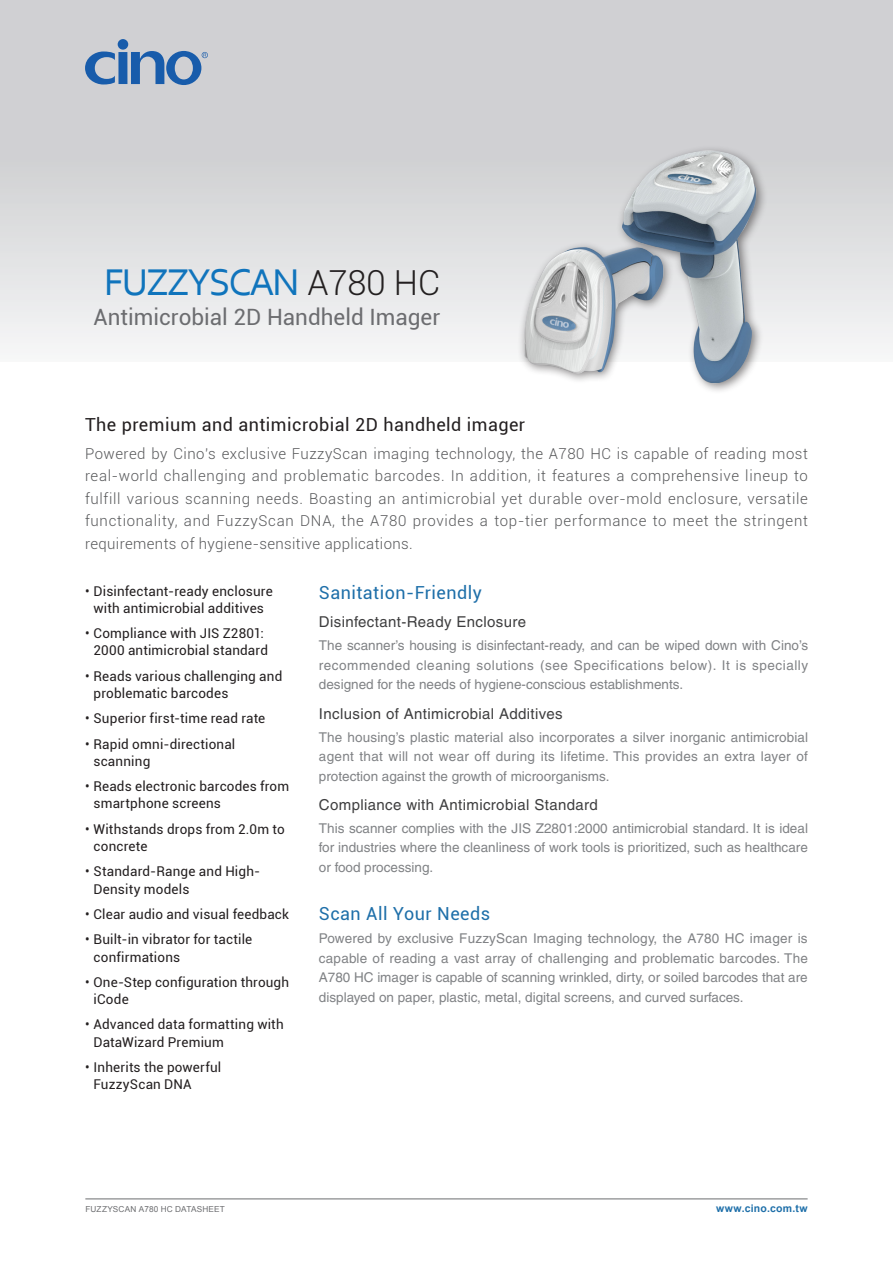
<style>
.page{position:relative;width:893px;height:1263px;background:#fff}
.page>*{position:absolute;margin:0;border:0;box-sizing:border-box;transform-origin:0 0}
.t1{font:39px "Corbel";letter-spacing:-.05em;color:#1074bc}
.t2{font:22.5px "Roboto";color:#6c6d70}
.內文_大標{font:18px "Roboto";letter-spacing:.025em;color:#231f20}
.內文大標-藍{font:18px "Roboto";letter-spacing:.025em;color:#1e6fa9}
.主標-內{font:300 15px/22.5px "Roboto";letter-spacing:.025em;color:#57585a;text-align:justify}
.內文中標{font:15px "Helvetica";letter-spacing:.025em;color:#3e3e3f}
.內文字{font:13.5px/19.5px "Helvetica";color:#808285;text-align:justify}
.t3{font:13.5px/17.2px "Roboto";letter-spacing:.01em;color:#231f20}
.t4{font:700 10.5px "Arial";letter-spacing:.025em;color:#1e6fa9}
.t5{font:8.25px "Arial";letter-spacing:.02em;color:#6c6d70}
.s1{font-family:"Roboto";font-weight:300;font-size:34.5px;color:#231f20}
</style>
<div class="page">
<hr style="left:85px;top:1198px;width:723px;height:1px;background:#6c6d70">
<div style="left:0;top:0;width:893px;height:361px;background:linear-gradient(to bottom,#c6c6ca,#efeff0)"></div>
<svg style="left:85px;top:39px;width:123px;height:46px;background:#8ba4c4"></svg>
<img style="left:492px;top:223px;width:74px;height:154px">
<img style="left:566px;top:133px;width:271px;height:258px">
<p class="t1" style="left:104px;top:258px;width:338px">FUZZYSCAN <span class="s1">A780 HC</span></p>
<p class="t2" style="left:94px;top:301px;width:348px">Antimicrobial 2D Handheld Imager</p>
<p class="內文_大標" style="left:85px;top:412px;width:442px">The premium and antimicrobial 2D handheld imager</p>
<p class="主標-內" style="left:85px;top:441px;width:724px">Powered by Cino's exclusive FuzzyScan imaging technology, the A780 HC is capable of reading most real-world challenging and problematic barcodes. In addition, it features a comprehensive lineup to fulfill various scanning needs. Boasting an antimicrobial yet durable over-mold enclosure, versatile functionality, and FuzzyScan DNA, the A780 provides a top-tier performance to meet the stringent requirements of hygiene-sensitive applications.</p>
<p class="內文大標-藍" style="left:319px;top:580px;width:164px">Sanitation-Friendly</p>
<p class="內文中標" style="left:319px;top:613px;width:209px">Disinfectant-Ready Enclosure</p>
<p class="內文字" style="left:319px;top:635px;width:491px">The scanner’s housing is disinfectant-ready, and can be wiped down with Cino’s recommended cleaning solutions (see Specifications below). It is specially designed for the needs of hygiene-conscious establishments.</p>
<p class="內文中標" style="left:319px;top:705px;width:245px">Inclusion of Antimicrobial Additives</p>
<p class="內文字" style="left:319px;top:727px;width:491px">The housing’s plastic material also incorporates a silver inorganic antimicrobial agent that will not wear off during its lifetime. This provides an extra layer of protection against the growth of microorganisms.</p>
<p class="內文中標" style="left:319px;top:796px;width:280px">Compliance with Antimicrobial Standard</p>
<p class="內文字" style="left:319px;top:818px;width:491px">This scanner complies with the JIS Z2801:2000 antimicrobial standard. It is ideal for industries where the cleanliness of work tools is prioritized, such as healthcare or food processing.</p>
<p class="內文大標-藍" style="left:319px;top:901px;width:173px">Scan All Your Needs</p>
<p class="內文字" style="left:319px;top:929px;width:490px">Powered by exclusive FuzzyScan Imaging technology, the A780 HC imager is capable of reading a vast array of challenging and problematic barcodes. The A780 HC imager is capable of scanning wrinkled, dirty, or soiled barcodes that are displayed on paper, plastic, metal, digital screens, and curved surfaces.</p>
<p class="t3" style="left:85px;top:582px;width:189px;text-align:center">• Disinfectant-ready enclosure with antimicrobial additives</p>
<p class="t3" style="left:94px;top:624px;width:176px;text-indent:-9px">• Compliance with JIS Z2801:<br>2000 antimicrobial standard</p>
<p class="t3" style="left:94px;top:667px;width:190px;text-indent:-9px">• Reads various challenging and problematic barcodes</p>
<p class="t3" style="left:85px;top:709px;width:182px">• Superior first-time read rate</p>
<p class="t3" style="left:94px;top:735px;width:143px;text-indent:-9px">• Rapid omni-directional scanning</p>
<p class="t3" style="left:94px;top:777px;width:197px;text-indent:-9px">• Reads electronic barcodes from smartphone screens</p>
<p class="t3" style="left:94px;top:820px;width:193px;text-indent:-9px">• Withstands drops from 2.0m to concrete</p>
<p class="t3" style="left:94px;top:862px;width:168px;text-indent:-9px">• Standard-Range and High-<br>Density models</p>
<p class="t3" style="left:85px;top:905px;width:206px">• Clear audio and visual feedback</p>
<p class="t3" style="left:94px;top:930px;width:160px;text-indent:-9px">• Built-in vibrator for tactile confirmations</p>
<p class="t3" style="left:94px;top:973px;width:197px;text-indent:-9px">• One-Step configuration through iCode</p>
<p class="t3" style="left:94px;top:1015px;width:192px;text-indent:-9px">• Advanced data formatting with<br>DataWizard Premium</p>
<p class="t3" style="left:94px;top:1058px;width:129px;text-indent:-9px">• Inherits the powerful<br>FuzzyScan DNA</p>
<p class="t5" style="left:85px;top:1204px;width:141px">FUZZYSCAN A780 HC DATASHEET</p>
<p class="t4" style="left:716px;top:1201px;width:93px">www.cino.com.tw</p>
</div>
